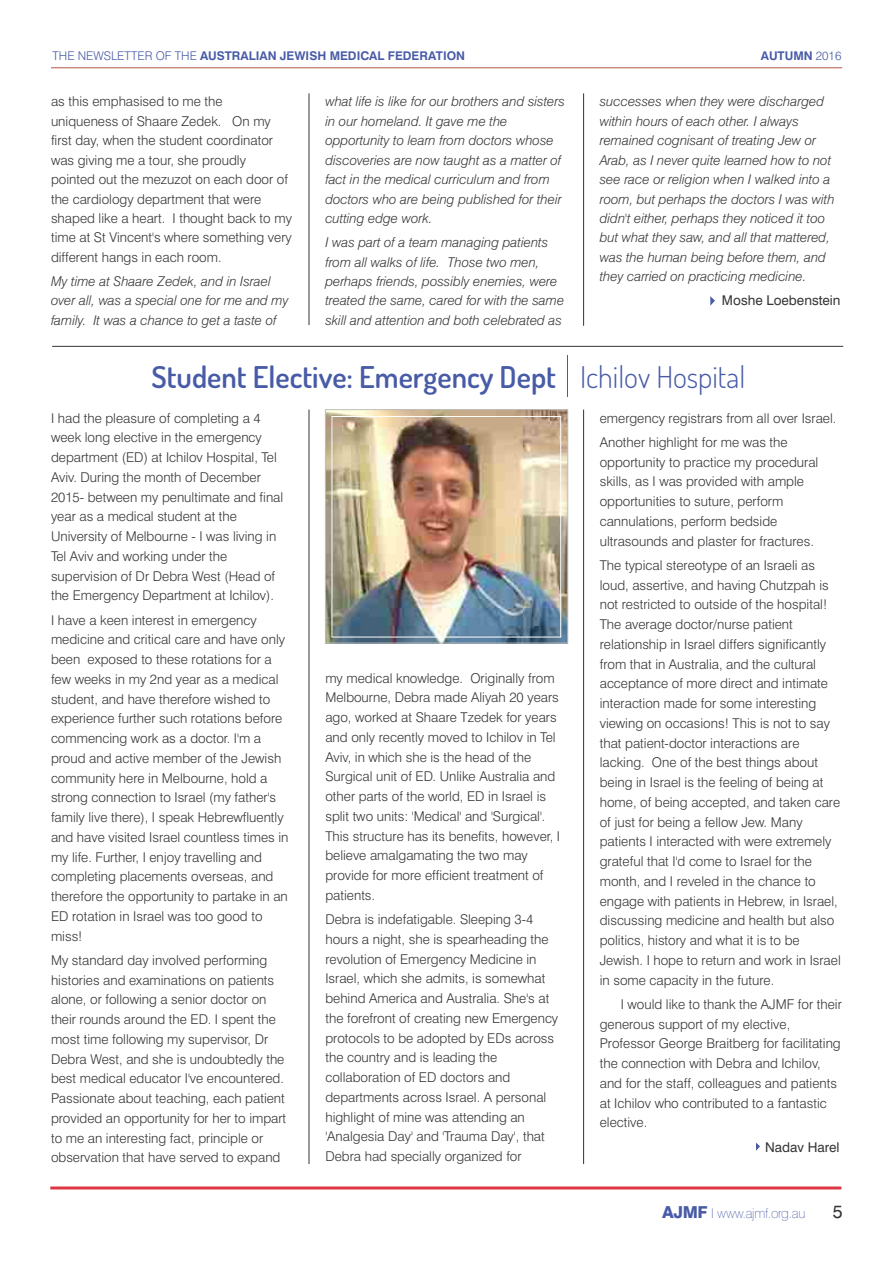
<style>
.page{position:relative;width:893px;height:1263px;background:#fff}
.page>*{position:absolute;margin:0;border:0;box-sizing:border-box;transform-origin:0 0}
.t1{font:700 30px "Dosis";color:#485ba7}
.t2{font:18px "Swiss 721 BT";color:#373435}
.t3{font:300 13.5px/19.8px "Swiss 721 BT";color:#373435}
.t4{font:italic 300 13.5px/19.4px "Swiss 721 BT";color:#373435}
.t5{font:13.5px "Swiss 721 BT";color:#373435}
.t6{font:100 13.5px "Swiss 721 BT";letter-spacing:-.025em;color:#495ba7}
.t7{font:700 12px "Swiss 721 BT";color:#485ba7}
.s1{font-weight:300}
.s2{font-weight:500}
.s3{font-weight:800;font-size:16.5px}
</style>
<div class="page">
<hr style="left:51px;top:67px;width:791px;height:1px;background:#b3543f">
<hr style="left:309px;top:93px;width:1px;height:232px;background:#373435">
<hr style="left:583px;top:93px;width:1px;height:233px;background:#373435">
<img style="left:327px;top:411px;width:239px;height:230px">
<hr style="left:52px;top:346px;width:791px;height:1px;background:#373435">
<div style="left:325px;top:409px;width:243px;height:234px;border:1px solid #bdbfc1"></div>
<hr style="left:50px;top:1186px;width:791px;height:3px;background:#de3746">
<hr style="left:309px;top:409px;width:1px;height:755px;background:#373435">
<hr style="left:583px;top:409px;width:1px;height:755px;background:#373435">
<svg style="left:710px;top:296px;width:5px;height:10px"></svg>
<hr style="left:567px;top:355px;width:1px;height:41px;background:#495ba7">
<svg style="left:756px;top:1142px;width:4px;height:9px"></svg>
<div style="left:332px;top:416px;width:229px;height:221px;border:1px solid #fefefe"></div>
<p class="t7" style="left:52px;top:51px;width:414px"><span class="s1">THE NEWSLETTER OF THE</span> AUSTRALIAN JEWISH MEDICAL FEDERATION</p>
<p class="t7" style="left:761px;top:51px;width:82px">AUTUMN <span class="s1">2016</span></p>
<p class="t3" style="left:51px;top:93px;width:242px;line-height:19.4px">as this emphasised to me the uniqueness of Shaare Zedek. On my first day, when the student coordinator was giving me a tour, she proudly pointed out the mezuzot on each door of the cardiology department that were shaped like a heart. I thought back to my time at St Vincent's where something very different hangs in each room.</p>
<p class="t4" style="left:51px;top:273px;width:239px">My time at Shaare Zedek, and in Israel over all, was a special one for me and my family. It was a chance to get a taste of</p>
<p class="t4" style="left:325px;top:93px;width:241px">what life is like for our brothers and sisters in our homeland. It gave me the opportunity to learn from doctors whose discoveries are now taught as a matter of fact in the medical curriculum and from doctors who are being published for their cutting edge work.</p>
<p class="t4" style="left:325px;top:234px;width:240px">I was part of a team managing patients from all walks of life. Those two men, perhaps friends, possibly enemies, were treated the same, cared for with the same skill and attention and both celebrated as</p>
<h1 class="t1" style="left:151px;top:357px;width:595px">Student Elective: Emergency Dept <span class="s2">Ichilov Hospital</span></h1>
<p class="t3" style="left:51px;top:409px;width:234px">I had the pleasure of completing a 4 week long elective in the emergency department (ED) at Ichilov Hospital, Tel Aviv. During the month of December 2015- between my penultimate and final year as a medical student at the University of Melbourne - I was living in Tel Aviv and working under the supervision of Dr Debra West (Head of the Emergency Department at Ichilov).</p>
<p class="t3" style="left:51px;top:611px;width:239px">I have a keen interest in emergency medicine and critical care and have only been exposed to these rotations for a few weeks in my 2nd year as a medical student, and have therefore wished to experience further such rotations before commencing work as a doctor. I'm a proud and active member of the Jewish community here in Melbourne, hold a strong connection to Israel (my father's family live there), I speak Hebrewfluently and have visited Israel countless times in my life. Further, I enjoy travelling and completing placements overseas, and therefore the opportunity to partake in an ED rotation in Israel was too good to miss!</p>
<p class="t3" style="left:51px;top:951px;width:237px">My standard day involved performing histories and examinations on patients alone, or following a senior doctor on their rounds around the ED. I spent the most time following my supervisor, Dr Debra West, and she is undoubtedly the best medical educator I've encountered.<br>Passionate about teaching, each patient provided an opportunity for her to impart to me an interesting fact, principle or observation that have served to expand</p>
<p class="t4" style="left:600px;top:93px;width:236px">successes when they were discharged within hours of each other. I always remained cognisant of treating Jew or Arab, as I never quite learned how to not see race or religion when I walked into a room, but perhaps the doctors I was with didn't either, perhaps they noticed it too but what they saw, and all that mattered, was the human being before them, and they carried on practicing medicine.</p>
<p class="t5" style="left:722px;top:295px;width:120px">Moshe Loebenstein</p>
<p class="t3" style="left:600px;top:407px;width:238px;line-height:24.3px">emergency registrars from all over Israel.<br>Another highlight for me was the</p>
<p class="t3" style="left:600px;top:453px;width:220px">opportunity to practice my procedural skills, as I was provided with ample opportunities to suture, perform cannulations, perform bedside ultrasounds and plaster for fractures.</p>
<p class="t3" style="left:600px;top:556px;width:243px">The typical stereotype of an Israeli as loud, assertive, and having Chutzpah is not restricted to outside of the hospital!<br>The average doctor/nurse patient relationship in Israel differs significantly from that in Australia, and the cultural acceptance of more direct and intimate interaction made for some interesting viewing on occasions! This is not to say that patient-doctor interactions are lacking. One of the best things about being in Israel is the feeling of being at home, of being accepted, and taken care of just for being a fellow Jew. Many patients I interacted with were extremely grateful that I'd come to Israel for the month, and I reveled in the chance to engage with patients in Hebrew, in Israel, discussing medicine and health but also politics, history and what it is to be Jewish. I hope to return and work in Israel in some capacity in the future.</p>
<p class="t3" style="left:600px;top:995px;width:244px;text-indent:21px">I would like to thank the AJMF for their generous support of my elective, Professor George Braitberg for facilitating the connection with Debra and Ichilov, and for the staff, colleagues and patients at Ichilov who contributed to a fantastic elective.</p>
<p class="t5" style="left:765px;top:1141px;width:76px">Nadav Harel</p>
<p class="t3" style="left:325px;top:669px;width:236px">my medical knowledge. Originally from Melbourne, Debra made Aliyah 20 years ago, worked at Shaare Tzedek for years and only recently moved to Ichilov in Tel Aviv, in which she is the head of the Surgical unit of ED. Unlike Australia and other parts of the world, ED in Israel is split two units: 'Medical' and 'Surgical'.<br>This structure has its benefits, however, I believe amalgamating the two may provide for more efficient treatment of patients.</p>
<p class="t3" style="left:325px;top:911px;width:234px">Debra is indefatigable. Sleeping 3-4 hours a night, she is spearheading the revolution of Emergency Medicine in Israel, which she admits, is somewhat behind America and Australia. She's at the forefront of creating new Emergency protocols to be adopted by EDs across the country and is leading the collaboration of ED doctors and departments across Israel. A personal highlight of mine was attending an 'Analgesia Day' and 'Trauma Day', that Debra had specially organized for</p>
<p class="t6" style="left:662px;top:1208px;width:145px"><span class="s3">AJMF</span> I www.ajmf.org.au</p>
<h2 class="t2" style="left:833px;top:1205px;width:11px">5</h2>
</div>
